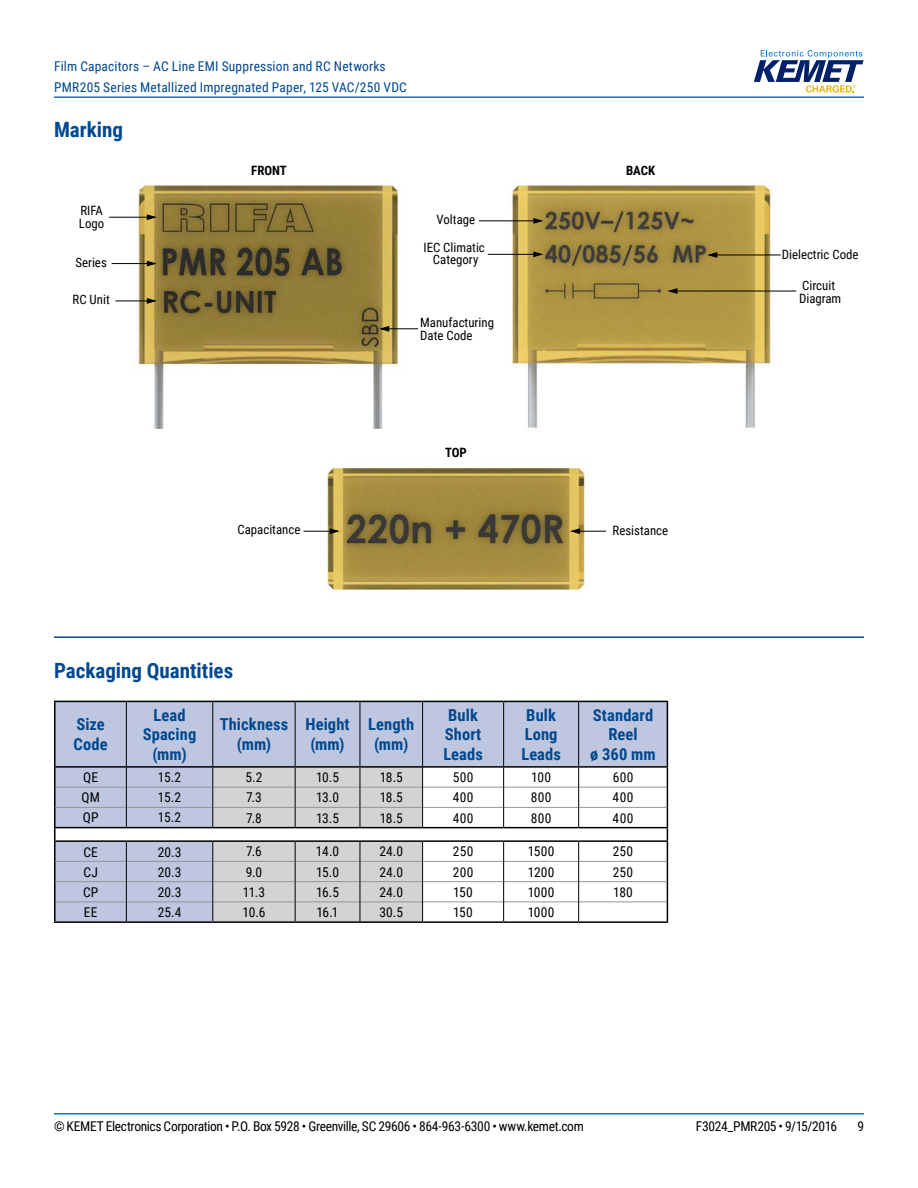
<style>
.page{position:relative;width:918px;height:1188px;background:#fff}
.page>*{position:absolute;margin:0;border:0;box-sizing:border-box;transform-origin:0 0}
.t1{font:700 21px "Roboto Condensed";color:#004990}
.t2{font:700 16.5px/19.8px "Roboto Condensed";letter-spacing:.005em;color:#004990;text-align:center}
.t3{font:13.5px "Roboto Condensed";letter-spacing:-.02em;color:#000}
.t4{font:13.5px/21px "Roboto Condensed";letter-spacing:.015em;color:#004990}
.t5{font:12.9px/12.9px "Roboto Condensed";color:#000}
.t6{font:700 12.9px "Roboto Condensed";color:#000}
</style>
<div class="page">
<hr style="left:54px;top:1113px;width:810px;height:2px;background:#007dc3">
<hr style="left:54px;top:96px;width:810px;height:2px;background:#007dc3">
<svg style="left:754px;top:50px;width:110px;height:43px"></svg>
<hr style="left:54px;top:636px;width:810px;height:2px;background:#004990">
<img style="left:327px;top:467px;width:280px;height:125px">
<img style="left:109px;top:182px;width:309px;height:247px">
<img style="left:478px;top:183px;width:319px;height:245px">
<svg style="left:303px;top:527px;width:39px;height:8px"></svg>
<svg style="left:567px;top:527px;width:39px;height:8px"></svg>
<hr style="left:479px;top:220px;width:55px;height:1px;background:#000">
<svg style="left:532px;top:217px;width:14px;height:7px"></svg>
<hr style="left:388px;top:328px;width:30px;height:1px;background:#000">
<svg style="left:377px;top:325px;width:13px;height:7px"></svg>
<hr style="left:677px;top:291px;width:119px;height:1px;background:#000">
<svg style="left:665px;top:287px;width:13px;height:8px"></svg>
<hr style="left:716px;top:254px;width:65px;height:1px;background:#000">
<svg style="left:705px;top:251px;width:13px;height:8px"></svg>
<hr style="left:112px;top:263px;width:36px;height:1px;background:#000">
<svg style="left:146px;top:260px;width:13px;height:7px"></svg>
<hr style="left:115px;top:300px;width:33px;height:1px;background:#000">
<svg style="left:146px;top:297px;width:13px;height:8px"></svg>
<hr style="left:109px;top:217px;width:39px;height:1px;background:#000">
<svg style="left:146px;top:213px;width:13px;height:8px"></svg>
<hr style="left:488px;top:254px;width:46px;height:1px;background:#000">
<svg style="left:532px;top:251px;width:14px;height:7px"></svg>
<hr style="left:54px;top:921px;width:72px;height:2px;background:#000">
<hr style="left:126px;top:921px;width:87px;height:2px;background:#000">
<hr style="left:213px;top:921px;width:82px;height:2px;background:#000">
<hr style="left:295px;top:921px;width:65px;height:2px;background:#000">
<hr style="left:360px;top:921px;width:63px;height:2px;background:#000">
<hr style="left:423px;top:921px;width:81px;height:2px;background:#000">
<hr style="left:504px;top:921px;width:75px;height:2px;background:#000">
<hr style="left:579px;top:921px;width:89px;height:2px;background:#000">
<svg style="left:54px;top:701px;width:614px;height:221px"></svg>
<hr style="left:54px;top:840px;width:72px;height:2px;background:#000">
<hr style="left:126px;top:840px;width:87px;height:2px;background:#000">
<hr style="left:213px;top:840px;width:82px;height:2px;background:#000">
<hr style="left:295px;top:840px;width:65px;height:2px;background:#000">
<hr style="left:360px;top:840px;width:63px;height:2px;background:#000">
<hr style="left:423px;top:840px;width:81px;height:2px;background:#000">
<hr style="left:504px;top:840px;width:75px;height:2px;background:#000">
<hr style="left:579px;top:840px;width:89px;height:2px;background:#000">
<p class="t4" style="left:54px;top:55px;width:354px">Film Capacitors – AC Line EMI Suppression and RC Networks<br>PMR205 Series Metallized Impregnated Paper, 125 VAC/250 VDC</p>
<h1 class="t1" style="left:54px;top:115px;width:71px">Marking</h1>
<p class="t6" style="left:251px;top:162px;width:37px">FRONT</p>
<p class="t6" style="left:626px;top:162px;width:31px">BACK</p>
<p class="t5" style="left:79px;top:204px;width:27px">RIFA<br>Logo</p>
<p class="t5" style="left:75px;top:255px;width:33px">Series</p>
<p class="t5" style="left:73px;top:293px;width:39px">RC Unit</p>
<p class="t5" style="left:437px;top:213px;width:40px">Voltage</p>
<p class="t5" style="left:423px;top:240px;width:63px;text-align:center">IEC Climatic<br>Category</p>
<p class="t5" style="left:420px;top:315px;width:75px">Manufacturing<br>Date Code</p>
<p class="t6" style="left:445px;top:444px;width:23px">TOP</p>
<p class="t5" style="left:237px;top:523px;width:64px">Capacitance</p>
<p class="t5" style="left:613px;top:523px;width:57px">Resistance</p>
<h1 class="t1" style="left:54px;top:656px;width:181px">Packaging Quantities</h1>
<p class="t2" style="left:74px;top:714px;width:36px;text-align:left">Size<br>Code</p>
<p class="t2" style="left:143px;top:704px;width:55px">Lead<br>Spacing (mm)</p>
<p class="t2" style="left:220px;top:714px;width:70px">Thickness (mm)</p>
<p class="t2" style="left:305px;top:714px;width:46px">Height (mm)</p>
<p class="t2" style="left:368px;top:714px;width:48px">Length (mm)</p>
<p class="t2" style="left:443px;top:704px;width:41px;text-align:left">Bulk<br>Short<br>Leads</p>
<p class="t2" style="left:521px;top:704px;width:41px;text-align:left">Bulk<br>Long<br>Leads</p>
<p class="t2" style="left:590px;top:704px;width:67px">Standard<br>Reel<br>ø 360 mm</p>
<p class="t3" style="left:83px;top:768px;width:16px">QE</p>
<p class="t3" style="left:158px;top:768px;width:25px">15.2</p>
<p class="t3" style="left:245px;top:768px;width:19px">5.2</p>
<p class="t3" style="left:316px;top:768px;width:25px">10.5</p>
<p class="t3" style="left:380px;top:768px;width:25px">18.5</p>
<p class="t3" style="left:453px;top:768px;width:22px">500</p>
<p class="t3" style="left:531px;top:768px;width:21px">100</p>
<p class="t3" style="left:613px;top:768px;width:22px">600</p>
<p class="t3" style="left:82px;top:788px;width:20px">QM</p>
<p class="t3" style="left:158px;top:788px;width:25px">15.2</p>
<p class="t3" style="left:246px;top:788px;width:17px">7.3</p>
<p class="t3" style="left:316px;top:788px;width:24px">13.0</p>
<p class="t3" style="left:380px;top:788px;width:25px">18.5</p>
<p class="t3" style="left:453px;top:788px;width:22px">400</p>
<p class="t3" style="left:531px;top:788px;width:22px">800</p>
<p class="t3" style="left:613px;top:788px;width:22px">400</p>
<p class="t3" style="left:83px;top:808px;width:17px">QP</p>
<p class="t3" style="left:158px;top:808px;width:25px">15.2</p>
<p class="t3" style="left:246px;top:808px;width:17px">7.8</p>
<p class="t3" style="left:316px;top:808px;width:24px">13.5</p>
<p class="t3" style="left:380px;top:808px;width:25px">18.5</p>
<p class="t3" style="left:453px;top:808px;width:22px">400</p>
<p class="t3" style="left:531px;top:808px;width:22px">800</p>
<p class="t3" style="left:613px;top:808px;width:22px">400</p>
<p class="t3" style="left:83px;top:842px;width:16px">CE</p>
<p class="t3" style="left:158px;top:842px;width:25px">20.3</p>
<p class="t3" style="left:246px;top:842px;width:17px">7.6</p>
<p class="t3" style="left:316px;top:842px;width:25px">14.0</p>
<p class="t3" style="left:379px;top:842px;width:25px">24.0</p>
<p class="t3" style="left:453px;top:842px;width:22px">250</p>
<p class="t3" style="left:528px;top:842px;width:28px">1500</p>
<p class="t3" style="left:613px;top:842px;width:22px">250</p>
<p class="t3" style="left:83px;top:862px;width:16px">CJ</p>
<p class="t3" style="left:158px;top:862px;width:25px">20.3</p>
<p class="t3" style="left:246px;top:862px;width:18px">9.0</p>
<p class="t3" style="left:316px;top:862px;width:24px">15.0</p>
<p class="t3" style="left:379px;top:862px;width:25px">24.0</p>
<p class="t3" style="left:453px;top:862px;width:22px">200</p>
<p class="t3" style="left:528px;top:862px;width:28px">1200</p>
<p class="t3" style="left:613px;top:862px;width:22px">250</p>
<p class="t3" style="left:83px;top:883px;width:17px">CP</p>
<p class="t3" style="left:158px;top:883px;width:25px">20.3</p>
<p class="t3" style="left:243px;top:883px;width:24px">11.3</p>
<p class="t3" style="left:316px;top:883px;width:25px">16.5</p>
<p class="t3" style="left:379px;top:883px;width:25px">24.0</p>
<p class="t3" style="left:453px;top:883px;width:21px">150</p>
<p class="t3" style="left:528px;top:883px;width:28px">1000</p>
<p class="t3" style="left:613px;top:883px;width:21px">180</p>
<p class="t3" style="left:84px;top:903px;width:15px">EE</p>
<p class="t3" style="left:158px;top:903px;width:25px">25.4</p>
<p class="t3" style="left:242px;top:903px;width:24px">10.6</p>
<p class="t3" style="left:316px;top:903px;width:24px">16.1</p>
<p class="t3" style="left:379px;top:903px;width:25px">30.5</p>
<p class="t3" style="left:453px;top:903px;width:21px">150</p>
<p class="t3" style="left:528px;top:903px;width:28px">1000</p>
<p class="t5" style="left:782px;top:247px;width:78px">Dielectric Code</p>
<p class="t5" style="left:799px;top:278px;width:44px">Circuit<br>Diagram</p>
<p class="t3" style="left:54px;top:1116px;width:531px">© KEMET Electronics Corporation • P.O. Box 5928 • Greenville, SC 29606 • 864-963-6300 • www.kemet.com</p>
<p class="t3" style="left:696px;top:1116px;width:143px">F3024_PMR205 • 9/15/2016</p>
<p class="t3" style="left:857px;top:1116px;width:8px">9</p>
</div>
